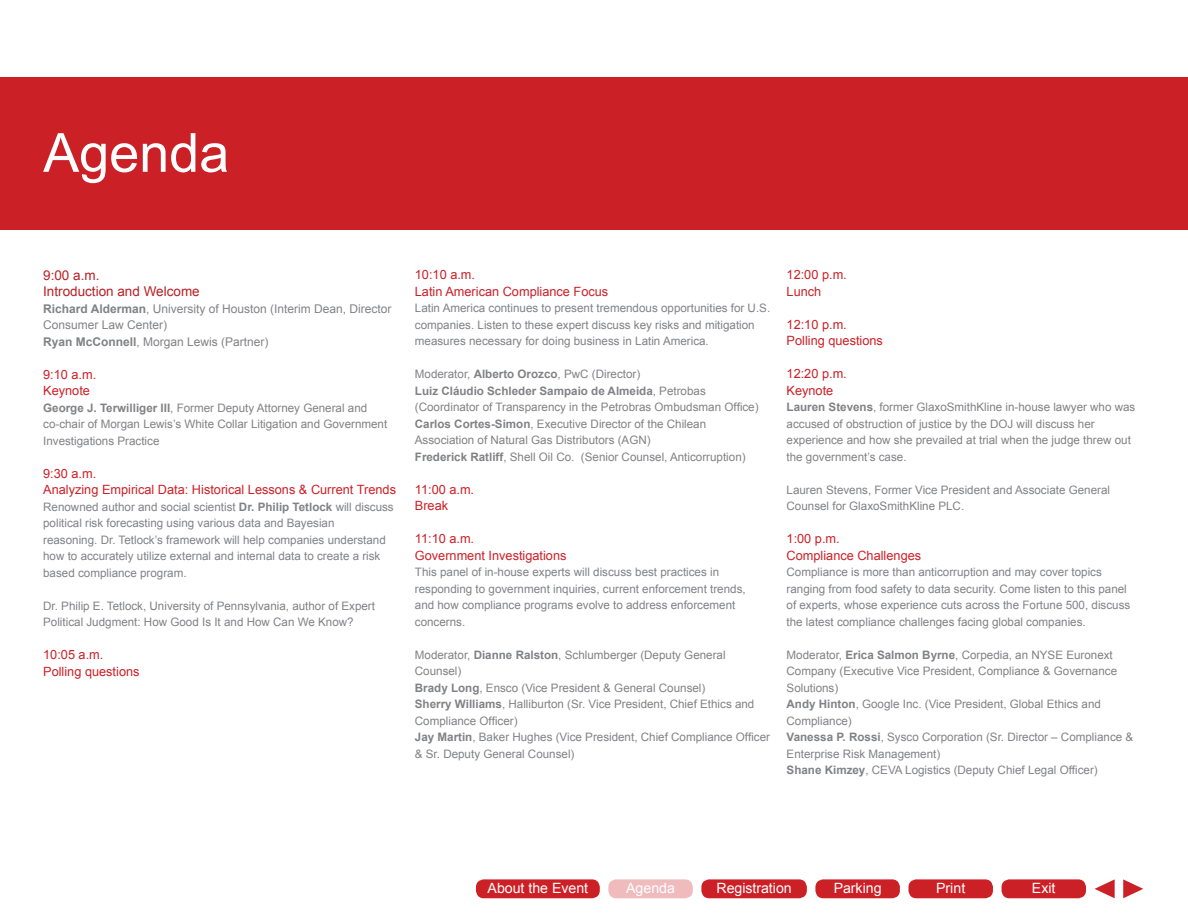
<style>
.page{position:relative;width:1188px;height:918px;background:#fff}
.page>*{position:absolute;margin:0;border:0;box-sizing:border-box;transform-origin:0 0}
.t1{font:54px "Arial";color:#fff}
.t2{font:14.1px "Arial";color:#fff}
.t3{font:13.5px/16.5px "Arial";color:#b82025}
.t4{font:12.75px/16.5px "Arial";color:#cc2027}
.t5{font:12px/16.5px "Arial";color:#818285}
.t6{font:11.7px/16.5px "Arial";color:#818285}
.s1{font-weight:700}
</style>
<div class="page">
<div style="left:0;top:77px;width:1188px;height:153px;background:#cc2027"></div>
<svg style="left:1123px;top:879px;width:20px;height:19px"></svg>
<svg style="left:1095px;top:879px;width:20px;height:19px"></svg>
<div style="left:1002px;top:879px;width:84px;height:19px;background:#cc2027;border-radius:8px"></div>
<div style="left:815px;top:879px;width:85px;height:19px;background:#cc2027;border-radius:8px"></div>
<div style="left:476px;top:879px;width:124px;height:19px;background:#cc2027;border-radius:8px"></div>
<div style="left:701px;top:879px;width:106px;height:19px;background:#cc2027;border-radius:8px"></div>
<div style="left:908px;top:879px;width:85px;height:19px;background:#cc2027;border-radius:8px"></div>
<svg style="left:608px;top:879px;width:85px;height:20px;background:#f0c1c2"></svg>
<h1 class="t1" style="left:43px;top:117px;width:188px">Agenda</h1>
<p class="t3" style="left:43px;top:267px;width:158px">9:00 a.m.<br>Introduction and Welcome</p>
<p class="t5" style="left:43px;top:300px;width:350px"><span class="s1">Richard Alderman</span>, University of Houston (Interim Dean, Director<br>Consumer Law Center)<br><span class="s1">Ryan McConnell</span>, Morgan Lewis (Partner)</p>
<p class="t4" style="left:43px;top:366px;width:55px">9:10 a.m.<br>Keynote</p>
<p class="t6" style="left:43px;top:400px;width:346px"><span class="s1">George J. Terwilliger III</span>, Former Deputy Attorney General and co-chair of Morgan Lewis’s White Collar Litigation and Government<br>Investigations Practice</p>
<p class="t4" style="left:43px;top:465px;width:354px">9:30 a.m.<br>Analyzing Empirical Data: Historical Lessons &amp; Current Trends</p>
<p class="t6" style="left:43px;top:499px;width:352px">Renowned author and social scientist <span class="s1">Dr. Philip Tetlock</span> will discuss political risk forecasting using various data and Bayesian<br>reasoning. Dr. Tetlock’s framework will help companies understand how to accurately utilize external and internal data to create a risk based compliance program.</p>
<p class="t6" style="left:43px;top:598px;width:333px">Dr. Philip E. Tetlock, University of Pennsylvania, author of Expert<br>Political Judgment: How Good Is It and How Can We Know?</p>
<p class="t4" style="left:43px;top:647px;width:98px">10:05 a.m.<br>Polling questions</p>
<p class="t4" style="left:415px;top:267px;width:195px">10:10 a.m.<br>Latin American Compliance Focus</p>
<p class="t6" style="left:415px;top:300px;width:357px">Latin America continues to present tremendous opportunities for U.S. companies. Listen to these expert discuss key risks and mitigation measures necessary for doing business in Latin America.</p>
<p class="t6" style="left:415px;top:366px;width:345px">Moderator, <span class="s1">Alberto Orozco</span>, PwC (Director)<br><span class="s1">Luiz Cláudio Schleder Sampaio de Almeida</span>, Petrobas (Coordinator of Transparency in the Petrobras Ombudsman Office)<br><span class="s1">Carlos Cortes-Simon</span>, Executive Director of the Chilean Association of Natural Gas Distributors (AGN)<br><span class="s1">Frederick Ratliff</span>, Shell Oil Co. (Senior Counsel, Anticorruption)</p>
<p class="t4" style="left:415px;top:481px;width:61px">11:00 a.m.<br>Break</p>
<p class="t4" style="left:415px;top:531px;width:153px">11:10 a.m.<br>Government Investigations</p>
<p class="t6" style="left:415px;top:564px;width:332px">This panel of in-house experts will discuss best practices in responding to government inquiries, current enforcement trends, and how compliance programs evolve to address enforcement concerns.</p>
<p class="t6" style="left:415px;top:647px;width:357px">Moderator, <span class="s1">Dianne Ralston</span>, Schlumberger (Deputy General Counsel)<br><span class="s1">Brady Long</span>, Ensco (Vice President &amp; General Counsel)<br><span class="s1">Sherry Williams</span>, Halliburton (Sr. Vice President, Chief Ethics and Compliance Officer)<br><span class="s1">Jay Martin</span>, Baker Hughes (Vice President, Chief Compliance Officer &amp; Sr. Deputy General Counsel)</p>
<p class="t4" style="left:787px;top:267px;width:62px">12:00 p.m.<br>Lunch</p>
<p class="t4" style="left:787px;top:316px;width:98px">12:10 p.m.<br>Polling questions</p>
<p class="t4" style="left:787px;top:366px;width:62px">12:20 p.m.<br>Keynote</p>
<p class="t6" style="left:787px;top:399px;width:350px"><span class="s1">Lauren Stevens</span>, former GlaxoSmithKline in-house lawyer who was accused of obstruction of justice by the DOJ will discuss her experience and how she prevailed at trial when the judge threw out the government’s case.</p>
<p class="t6" style="left:787px;top:482px;width:325px">Lauren Stevens, Former Vice President and Associate General<br>Counsel for GlaxoSmithKline PLC.</p>
<p class="t4" style="left:787px;top:531px;width:136px">1:00 p.m.<br>Compliance Challenges</p>
<p class="t6" style="left:787px;top:564px;width:345px">Compliance is more than anticorruption and may cover topics ranging from food safety to data security. Come listen to this panel of experts, whose experience cuts across the Fortune 500, discuss the latest compliance challenges facing global companies.</p>
<p class="t6" style="left:787px;top:647px;width:348px">Moderator, <span class="s1">Erica Salmon Byrne</span>, Corpedia, an NYSE Euronext Company (Executive Vice President, Compliance &amp; Governance Solutions)<br><span class="s1">Andy Hinton</span>, Google Inc. (Vice President, Global Ethics and Compliance)<br><span class="s1">Vanessa P. Rossi</span>, Sysco Corporation (Sr. Director – Compliance &amp; Enterprise Risk Management)<br><span class="s1">Shane Kimzey</span>, CEVA Logistics (Deputy Chief Legal Officer)</p>
<p class="t2" style="left:488px;top:879px;width:102px">About the Event</p>
<p class="t2" style="left:626px;top:879px;width:50px">Agenda</p>
<p class="t2" style="left:716px;top:879px;width:77px">Registration</p>
<p class="t2" style="left:834px;top:879px;width:49px">Parking</p>
<p class="t2" style="left:936px;top:879px;width:31px">Print</p>
<p class="t2" style="left:1032px;top:879px;width:25px">Exit</p>
</div>
